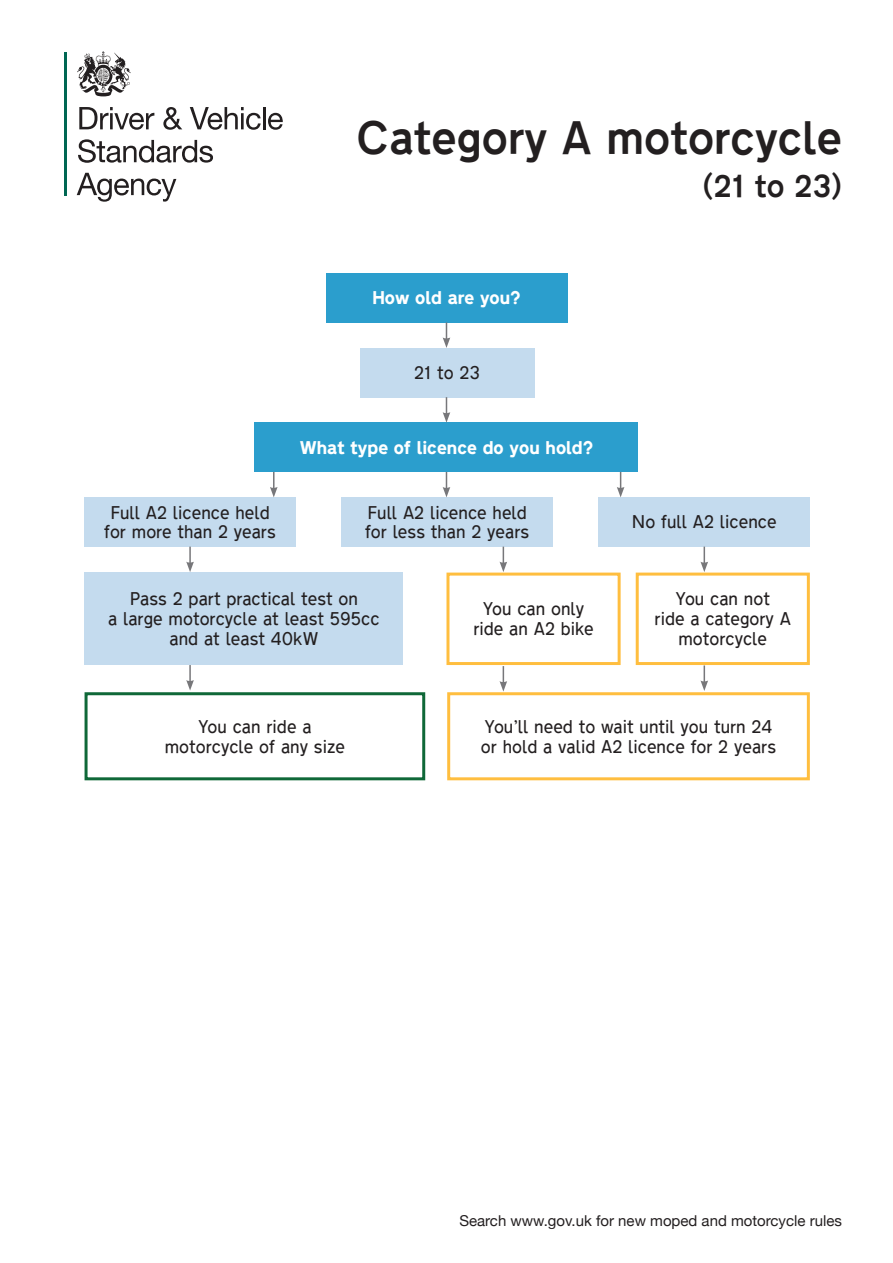
<style>
.page{position:relative;width:893px;height:1263px;background:#fff}
.page>*{position:absolute;margin:0;border:0;box-sizing:border-box;transform-origin:0 0}
.normal_text{font:500 42px "Transport New";color:#231f20}
.normal_text-2{font:500 28.5px "Transport New";color:#231f20}
.answer{font:300 16.5px/19.8px "Transport New";color:#231f20;text-align:center}
.question{font:800 16.5px "Transport New";color:#fff}
.big_answer{font:300 16.5px "Transport New";color:#231f20}
.t1{font:15px "Helvetica Neue";color:#231f20}
</style>
<div class="page">
<hr style="left:64px;top:52px;width:2px;height:143px;background:#006753">
<svg style="left:79px;top:107px;width:75px;height:23px"></svg>
<svg style="left:163px;top:107px;width:19px;height:23px"></svg>
<svg style="left:190px;top:107px;width:71px;height:23px"></svg>
<hr style="left:263px;top:107px;width:3px;height:22px;background:#231f20">
<svg style="left:268px;top:113px;width:15px;height:17px"></svg>
<svg style="left:78px;top:139px;width:135px;height:24px"></svg>
<svg style="left:77px;top:173px;width:99px;height:29px"></svg>
<svg style="left:77px;top:51px;width:54px;height:45px"></svg>
<div style="left:326px;top:273px;width:241px;height:49px;background:#2b9ecd"></div>
<div style="left:360px;top:348px;width:174px;height:49px;background:#c4dbee"></div>
<div style="left:255px;top:423px;width:383px;height:49px;background:#2b9ecd"></div>
<div style="left:599px;top:497px;width:211px;height:50px;background:#c4dbee"></div>
<div style="left:342px;top:497px;width:211px;height:50px;background:#c4dbee"></div>
<div style="left:85px;top:497px;width:211px;height:50px;background:#c4dbee"></div>
<div style="left:85px;top:692px;width:340px;height:88px;border:3px solid #0f6838"></div>
<div style="left:85px;top:573px;width:318px;height:92px;background:#c4dbee"></div>
<div style="left:447px;top:692px;width:363px;height:88px;border:3px solid #ffbe3f"></div>
<div style="left:446px;top:573px;width:175px;height:92px;border:3px solid #ffbe3f"></div>
<div style="left:636px;top:573px;width:174px;height:92px;border:3px solid #ffbe3f"></div>
<svg style="left:443px;top:322px;width:7px;height:26px"></svg>
<svg style="left:443px;top:397px;width:7px;height:26px"></svg>
<svg style="left:443px;top:472px;width:7px;height:25px"></svg>
<svg style="left:270px;top:472px;width:8px;height:25px"></svg>
<svg style="left:617px;top:472px;width:7px;height:25px"></svg>
<svg style="left:499px;top:547px;width:8px;height:25px"></svg>
<svg style="left:499px;top:666px;width:8px;height:26px"></svg>
<svg style="left:700px;top:547px;width:8px;height:25px"></svg>
<svg style="left:700px;top:665px;width:8px;height:26px"></svg>
<svg style="left:186px;top:547px;width:8px;height:25px"></svg>
<svg style="left:186px;top:665px;width:8px;height:25px"></svg>
<p class="normal_text" style="left:357px;top:110px;width:487px">Category A motorcycle</p>
<p class="normal_text-2" style="left:703px;top:167px;width:140px">(21 to 23)</p>
<p class="question" style="left:372px;top:287px;width:150px">How old are you?</p>
<p class="answer" style="left:414px;top:363px;width:67px">21 to 23</p>
<p class="answer" style="left:110px;top:502px;width:161px">Full A2 licence held</p>
<p class="answer" style="left:104px;top:522px;width:173px">for more than 2 years</p>
<p class="question" style="left:300px;top:436px;width:295px">What type of licence do you hold?</p>
<p class="answer" style="left:367px;top:502px;width:161px">Full A2 licence held</p>
<p class="answer" style="left:365px;top:522px;width:166px">for less than 2 years</p>
<p class="answer" style="left:130px;top:589px;width:230px">Pass 2 part practical test on</p>
<p class="answer" style="left:108px;top:609px;width:273px">a large motorcycle at least 595cc</p>
<p class="answer" style="left:170px;top:629px;width:150px">and at least 40kW</p>
<p class="answer" style="left:483px;top:599px;width:103px">You can only</p>
<p class="answer" style="left:473px;top:619px;width:122px">ride an A2 bike</p>
<p class="answer" style="left:632px;top:512px;width:146px">No full A2 licence</p>
<p class="answer" style="left:676px;top:589px;width:96px">You can not</p>
<p class="answer" style="left:655px;top:609px;width:138px">ride a category A motorcycle</p>
<p class="big_answer" style="left:198px;top:715px;width:115px">You can ride a</p>
<p class="big_answer" style="left:165px;top:735px;width:182px">motorcycle of any size</p>
<p class="answer" style="left:485px;top:716px;width:289px">You’ll need to wait until you turn 24</p>
<p class="answer" style="left:481px;top:736px;width:297px">or hold a valid A2 licence for 2 years</p>
<p class="t1" style="left:459px;top:1210px;width:384px">Search www.gov.uk for new moped and motorcycle rules</p>
</div>
